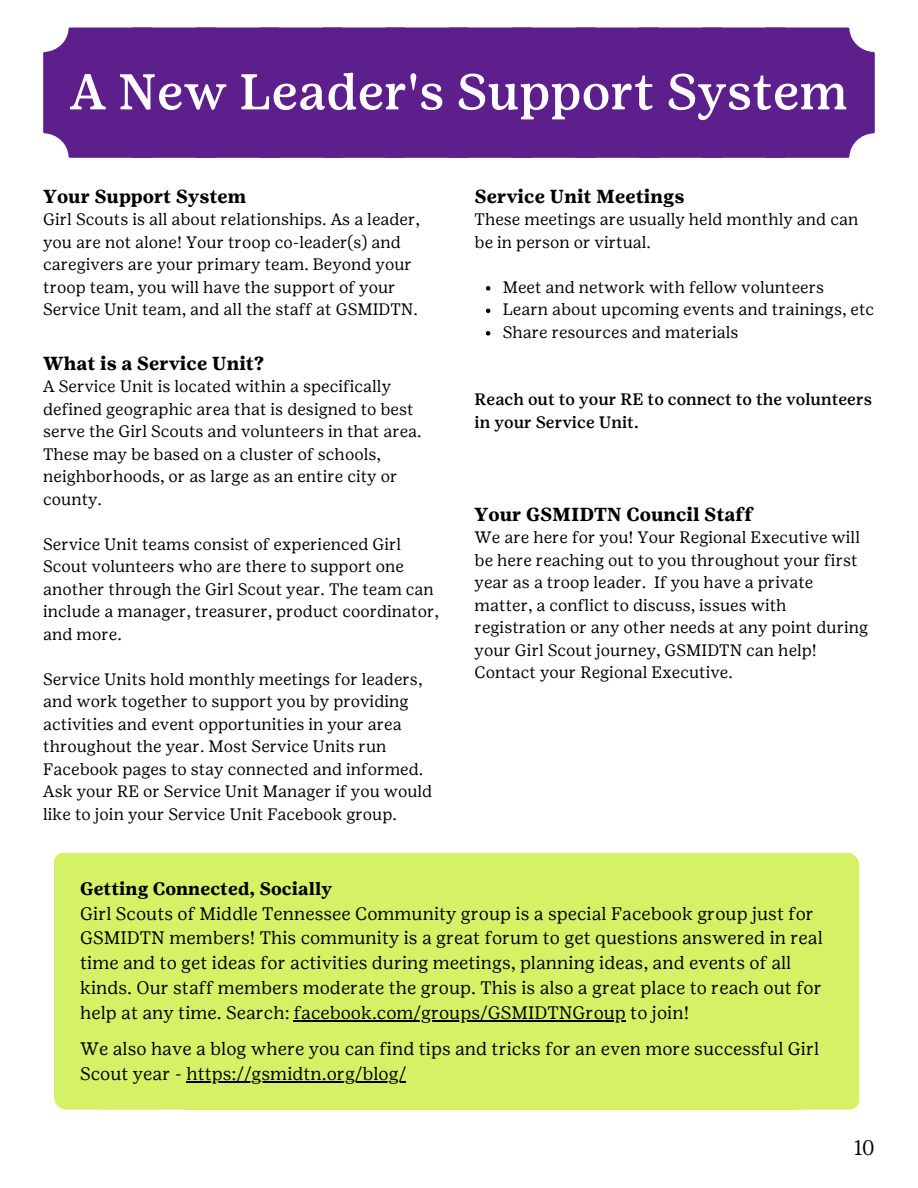
<style>
.page{position:relative;width:918px;height:1188px;background:#fff}
.page>*{position:absolute;margin:0;border:0;box-sizing:border-box;transform-origin:0 0}
.t1{font:500 50.1px "Girl Scout Text";color:#fff}
.t2{font:300 21px "Girl Scout Display";color:#000}
.t3{font:700 18.75px "Girl Scout Text";color:#000}
.t4{font:18px/24.8px "Girl Scout Text";color:#000}
.t5{font:700 18px "Girl Scout Text";color:#000}
.t6{font:16.5px/22.5px "Girl Scout Text";color:#000}
.t7{font:500 16.5px/22.5px "Girl Scout Text";color:#000}
</style>
<div class="page">
<div style="left:43px;top:28px;width:832px;height:130px;background:#5c1f8b"></div>
<div style="left:74px;top:874px;width:369px;height:217px;background:#d5f267"></div>
<div style="left:54px;top:875px;width:30px;height:220px;background:#d5f267"></div>
<div style="left:54px;top:1080px;width:120px;height:30px;background:#d5f267;border-radius:15px"></div>
<div style="left:54px;top:853px;width:120px;height:30px;background:#d5f267;border-radius:15px"></div>
<div style="left:54px;top:985px;width:25px;height:125px;background:#d5f267;border-radius:12px"></div>
<div style="left:54px;top:853px;width:19px;height:124px;background:#d5f267;border-radius:9px"></div>
<div style="left:185px;top:1080px;width:219px;height:30px;background:#d5f267"></div>
<div style="left:94px;top:1091px;width:124px;height:19px;background:#d5f267;border-radius:9px"></div>
<div style="left:177px;top:853px;width:219px;height:30px;background:#d5f267"></div>
<div style="left:94px;top:853px;width:124px;height:25px;background:#d5f267;border-radius:12px"></div>
<div style="left:468px;top:874px;width:369px;height:217px;background:#d5f267"></div>
<div style="left:829px;top:868px;width:30px;height:219px;background:#d5f267"></div>
<div style="left:740px;top:853px;width:119px;height:30px;background:#d5f267;border-radius:15px"></div>
<div style="left:740px;top:1080px;width:119px;height:30px;background:#d5f267;border-radius:15px"></div>
<div style="left:834px;top:853px;width:25px;height:124px;background:#d5f267;border-radius:12px"></div>
<div style="left:840px;top:985px;width:19px;height:125px;background:#d5f267;border-radius:9px"></div>
<div style="left:579px;top:1080px;width:220px;height:30px;background:#d5f267"></div>
<div style="left:572px;top:853px;width:219px;height:30px;background:#d5f267"></div>
<div style="left:271px;top:874px;width:369px;height:217px;background:#d5f267"></div>
<div style="left:382px;top:1080px;width:219px;height:30px;background:#d5f267"></div>
<div style="left:374px;top:853px;width:220px;height:30px;background:#d5f267"></div>
<hr style="left:294px;top:1020px;width:332px;height:2px;background:#000">
<hr style="left:186px;top:1082px;width:220px;height:1px;background:#000">
<svg style="left:486px;top:286px;width:4px;height:5px"></svg>
<svg style="left:486px;top:309px;width:4px;height:4px"></svg>
<svg style="left:486px;top:331px;width:4px;height:5px"></svg>
<p class="t1" style="left:70px;top:62px;width:779px">A New Leader's Support System</p>
<p class="t3" style="left:43px;top:185px;width:205px">Your Support System</p>
<p class="t6" style="left:43px;top:208px;width:378px">Girl Scouts is all about relationships. As a leader, you are not alone! Your troop co-leader(s) and caregivers are your primary team. Beyond your troop team, you will have the support of your Service Unit team, and all the staff at GSMIDTN.</p>
<p class="t3" style="left:43px;top:352px;width:223px">What is a Service Unit?</p>
<p class="t6" style="left:43px;top:375px;width:380px">A Service Unit is located within a specifically defined geographic area that is designed to best serve the Girl Scouts and volunteers in that area.<br>These may be based on a cluster of schools, neighborhoods, or as large as an entire city or county.</p>
<p class="t6" style="left:43px;top:533px;width:397px">Service Unit teams consist of experienced Girl Scout volunteers who are there to support one another through the Girl Scout year. The team can include a manager, treasurer, product coordinator, and more.</p>
<p class="t6" style="left:43px;top:668px;width:391px">Service Units hold monthly meetings for leaders, and work together to support you by providing activities and event opportunities in your area throughout the year. Most Service Units run Facebook pages to stay connected and informed.<br>Ask your RE or Service Unit Manager if you would like to join your Service Unit Facebook group.</p>
<h1 class="t3" style="left:475px;top:185px;width:211px">Service Unit Meetings</h1>
<p class="t6" style="left:475px;top:208px;width:385px">These meetings are usually held monthly and can be in person or virtual.</p>
<p class="t6" style="left:503px;top:276px;width:323px">Meet and network with fellow volunteers</p>
<p class="t6" style="left:503px;top:298px;width:373px">Learn about upcoming events and trainings, etc</p>
<p class="t6" style="left:503px;top:321px;width:237px">Share resources and materials</p>
<p class="t7" style="left:475px;top:388px;width:399px">Reach out to your RE to connect to the volunteers in your Service Unit.</p>
<p class="t3" style="left:475px;top:503px;width:280px">Your GSMIDTN Council Staff</p>
<p class="t6" style="left:475px;top:526px;width:395px">We are here for you! Your Regional Executive will be here reaching out to you throughout your first year as a troop leader. If you have a private matter, a conflict to discuss, issues with registration or any other needs at any point during your Girl Scout journey, GSMIDTN can help!<br>Contact your Regional Executive.</p>
<p class="t5" style="left:80px;top:878px;width:254px">Getting Connected, Socially</p>
<p class="t4" style="left:80px;top:901px;width:744px">Girl Scouts of Middle Tennessee Community group is a special Facebook group just for GSMIDTN members! This community is a great forum to get questions answered in real time and to get ideas for activities during meetings, planning ideas, and events of all kinds. Our staff members moderate the group. This is also a great place to reach out for help at any time. Search: facebook.com/groups/GSMIDTNGroup to join!</p>
<p class="t4" style="left:80px;top:1037px;width:741px">We also have a blog where you can find tips and tricks for an even more successful Girl<br>Scout year - https://gsmidtn.org/blog/</p>
<p class="t2" style="left:854px;top:1135px;width:22px">10</p>
</div>
